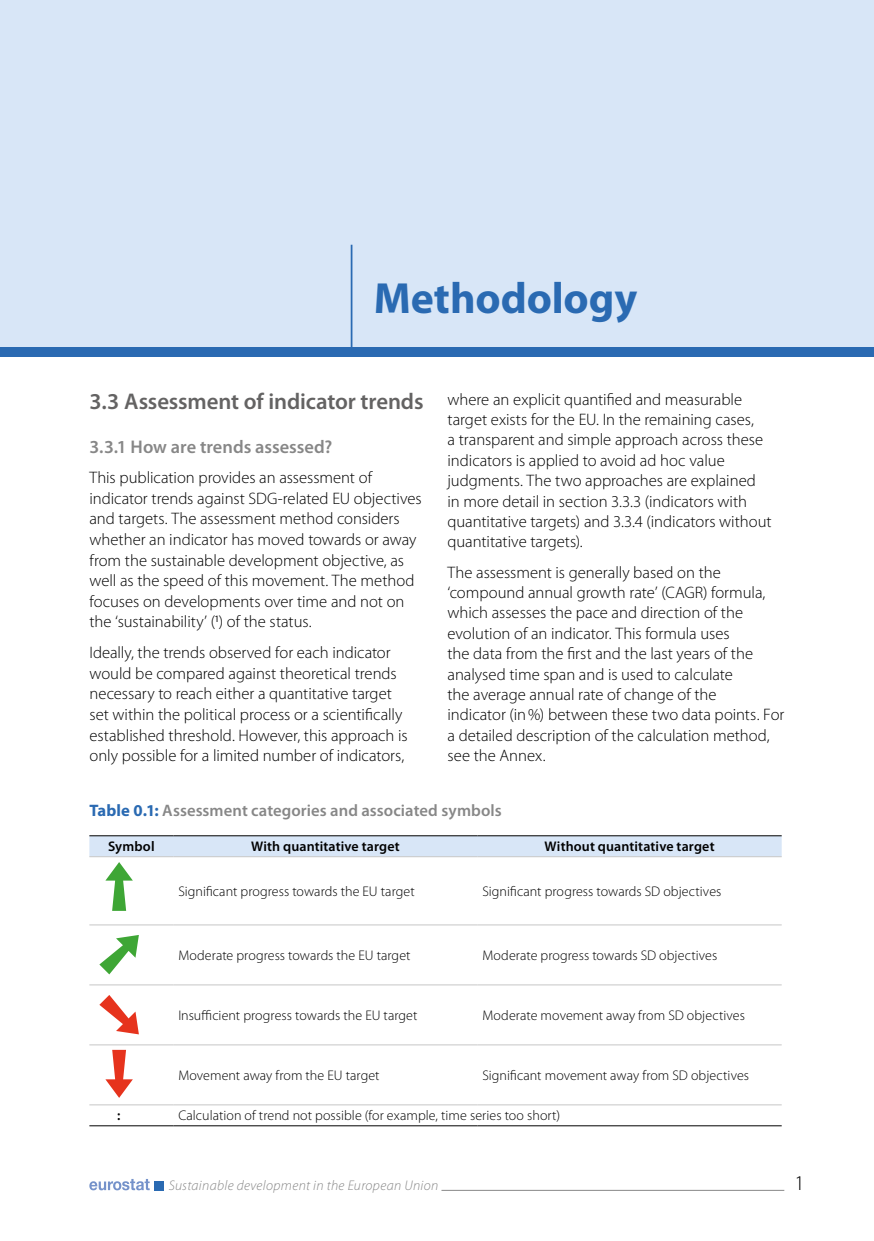
<style>
.page{position:relative;width:874px;height:1241px;background:#fff}
.page>*{position:absolute;margin:0;border:0;box-sizing:border-box;transform-origin:0 0}
.t1{font:700 43.75px "Myriad Pro";color:#2a6ab2}
.t2{font:600 22.75px "Myriad Pro";letter-spacing:-.005em;color:#646363}
.folio{font:300 21px "Myriad Pro";color:#000}
.t3{font:600 18.38px "Myriad Pro";color:#878787}
.body{font:300 16.62px/20.3px "Myriad Pro";color:#000}
.H_Figure{font:600 16.62px "Myriad Pro";letter-spacing:.005em;color:#878787}
.Table_body{font:300 14px "Myriad Pro";letter-spacing:.005em;color:#000}
.Table_header_semibol{font:600 14px "Myriad Pro";letter-spacing:.01em;color:#000}
.Footer_odd{font:italic 300 14px "Myriad Pro";letter-spacing:.025em;color:#878787}
.Table_body-2{font:600 14px "Myriad Pro";color:#000}
.s1{font-weight:700;color:#2a6ab2}
</style>
<div class="page">
<div style="left:0;top:0;width:873px;height:354px;background:#d8e6f7"></div>
<div style="left:0;top:347px;width:873px;height:10px;background:#2a6ab2"></div>
<hr style="left:350px;top:245px;width:2px;height:102px;background:#2a6ab2">
<hr style="left:441px;top:1189px;width:342px;height:1px;background:#878787">
<svg style="left:89px;top:1179px;width:61px;height:11px"></svg>
<div style="left:155px;top:1180px;width:9px;height:10px;background:#2a6ab2"></div>
<svg style="left:89px;top:910px;width:692px;height:188px"></svg>
<hr style="left:89px;top:924px;width:84px;height:1px;background:#c6c6c6">
<hr style="left:173px;top:924px;width:304px;height:1px;background:#c6c6c6">
<hr style="left:477px;top:924px;width:304px;height:1px;background:#c6c6c6">
<hr style="left:89px;top:984px;width:84px;height:1px;background:#c6c6c6">
<hr style="left:173px;top:984px;width:304px;height:1px;background:#c6c6c6">
<hr style="left:477px;top:984px;width:304px;height:1px;background:#c6c6c6">
<hr style="left:89px;top:1044px;width:84px;height:1px;background:#c6c6c6">
<hr style="left:173px;top:1044px;width:304px;height:1px;background:#c6c6c6">
<hr style="left:477px;top:1044px;width:304px;height:1px;background:#c6c6c6">
<hr style="left:89px;top:1104px;width:84px;height:1px;background:#c6c6c6">
<hr style="left:173px;top:1104px;width:304px;height:1px;background:#c6c6c6">
<hr style="left:477px;top:1104px;width:304px;height:1px;background:#c6c6c6">
<hr style="left:89px;top:1125px;width:84px;height:1px;background:#000">
<hr style="left:173px;top:1125px;width:304px;height:1px;background:#000">
<hr style="left:477px;top:1125px;width:304px;height:1px;background:#000">
<svg style="left:89px;top:835px;width:692px;height:75px"></svg>
<svg style="left:99px;top:934px;width:40px;height:40px"></svg>
<svg style="left:99px;top:994px;width:40px;height:40px"></svg>
<svg style="left:105px;top:1049px;width:28px;height:48px"></svg>
<p class="t1" style="left:374px;top:273px;width:265px">Methodology</p>
<h2 class="t2" style="left:89px;top:389px;width:335px">3.3 Assessment of indicator trends</h2>
<h4 class="t3" style="left:89px;top:436px;width:244px">3.3.1 How are trends assessed?</h4>
<p class="body" style="left:89px;top:467px;width:333px">This publication provides an assessment of indicator trends against SDG-related EU objectives and targets. The assessment method considers whether an indicator has moved towards or away from the sustainable development objective, as well as the speed of this movement. The method focuses on developments over time and not on the ‘sustainability’ (<sup>1</sup>) of the status.</p>
<p class="body" style="left:89px;top:642px;width:319px">Ideally, the trends observed for each indicator would be compared against theoretical trends necessary to reach either a quantitative target set within the political process or a scientifically established threshold. However, this approach is only possible for a limited number of indicators,</p>
<p class="body" style="left:447px;top:389px;width:325px">where an explicit quantified and measurable target exists for the EU. In the remaining cases,<br>a transparent and simple approach across these indicators is applied to avoid ad hoc value judgments. The two approaches are explained in more detail in section 3.3.3 (indicators with quantitative targets) and 3.3.4 (indicators without quantitative targets).</p>
<p class="body" style="left:447px;top:562px;width:338px">The assessment is generally based on the ‘compound annual growth rate’ (CAGR) formula, which assesses the pace and direction of the evolution of an indicator. This formula uses<br>the data from the first and the last years of the analysed time span and is used to calculate<br>the average annual rate of change of the<br>indicator (in%) between these two data points. For a detailed description of the calculation method, see the Annex.</p>
<p class="H_Figure" style="left:89px;top:801px;width:414px"><span class="s1">Table 0.1:</span> Assessment categories and associated symbols</p>
<p class="Table_header_semibol" style="left:108px;top:838px;width:48px">Symbol</p>
<p class="Table_header_semibol" style="left:251px;top:838px;width:150px">With quantitative target</p>
<p class="Table_header_semibol" style="left:544px;top:838px;width:171px">Without quantitative target</p>
<p class="Table_body" style="left:178px;top:883px;width:238px">Significant progress towards the EU target</p>
<p class="Table_body" style="left:482px;top:883px;width:240px">Significant progress towards SD objectives</p>
<p class="Table_body" style="left:178px;top:947px;width:234px">Moderate progress towards the EU target</p>
<p class="Table_body" style="left:482px;top:947px;width:236px">Moderate progress towards SD objectives</p>
<p class="Table_body" style="left:178px;top:1007px;width:240px">Insufficient progress towards the EU target</p>
<p class="Table_body" style="left:482px;top:1007px;width:264px">Moderate movement away from SD objectives</p>
<p class="Table_body" style="left:178px;top:1067px;width:203px">Movement away from the EU target</p>
<p class="Table_body" style="left:482px;top:1067px;width:268px">Significant movement away from SD objectives</p>
<p class="Table_body-2" style="left:117px;top:1107px;width:5px">:</p>
<p class="Table_body" style="left:178px;top:1107px;width:383px">Calculation of trend not possible (for example, time series too short)</p>
<p class="Footer_odd" style="left:169px;top:1177px;width:271px">Sustainable development in the European Union</p>
<p class="folio" style="left:794px;top:1171px;width:12px">1</p>
</div>
